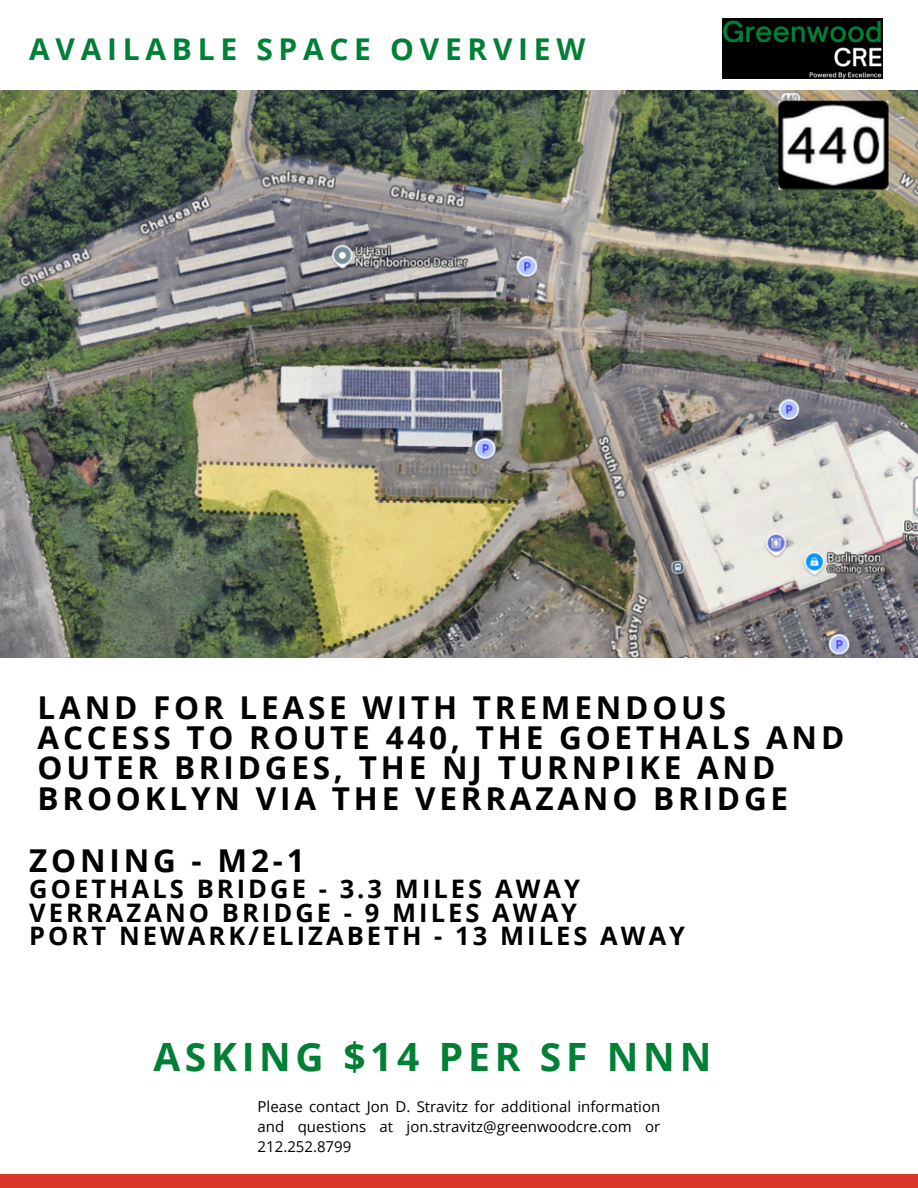
<style>
.page{position:relative;width:918px;height:1188px;background:#fff}
.page>*{position:absolute;margin:0;border:0;box-sizing:border-box;transform-origin:0 0}
.t1{font:700 39px "Open Sans";letter-spacing:.12em;color:#007f36}
.t2{font:700 31.5px/30.3px "Open Sans";letter-spacing:.12em;color:#000}
.t3{font:700 30px "Open Sans";letter-spacing:.19em;color:#007f36}
.t4{font:700 25.5px/23.7px "Open Sans";letter-spacing:.12em;color:#000}
.t5{font:15px/20.2px "Open Sans";color:#000;text-align:justify}
</style>
<div class="page">
<div style="left:0;top:1174px;width:918px;height:14px;background:#db382b"></div>
<img style="left:0;top:91px;width:918px;height:567px">
<img style="left:723px;top:19px;width:159px;height:59px">
<h2 class="t3" style="left:29px;top:28px;width:558px">AVAILABLE SPACE OVERVIEW</h2>
<h2 class="t2" style="left:38px;top:691px;width:808px">LAND FOR LEASE WITH TREMENDOUS ACCESS TO ROUTE 440, THE GOETHALS AND OUTER BRIDGES, THE NJ TURNPIKE AND BROOKLYN VIA THE VERRAZANO BRIDGE</h2>
<h3 class="t2" style="left:29px;top:845px;width:277px">ZONING - M2-1</h3>
<h3 class="t4" style="left:29px;top:876px;width:657px">GOETHALS BRIDGE - 3.3 MILES AWAY<br>VERRAZANO BRIDGE - 9 MILES AWAY<br>PORT NEWARK/ELIZABETH - 13 MILES AWAY</h3>
<p class="t1" style="left:153px;top:1029px;width:559px">ASKING $14 PER SF NNN</p>
<p class="t5" style="left:258px;top:1096px;width:404px">Please contact Jon D. Stravitz for additional information and questions at jon.stravitz@greenwoodcre.com or 212.252.8799</p>
</div>
